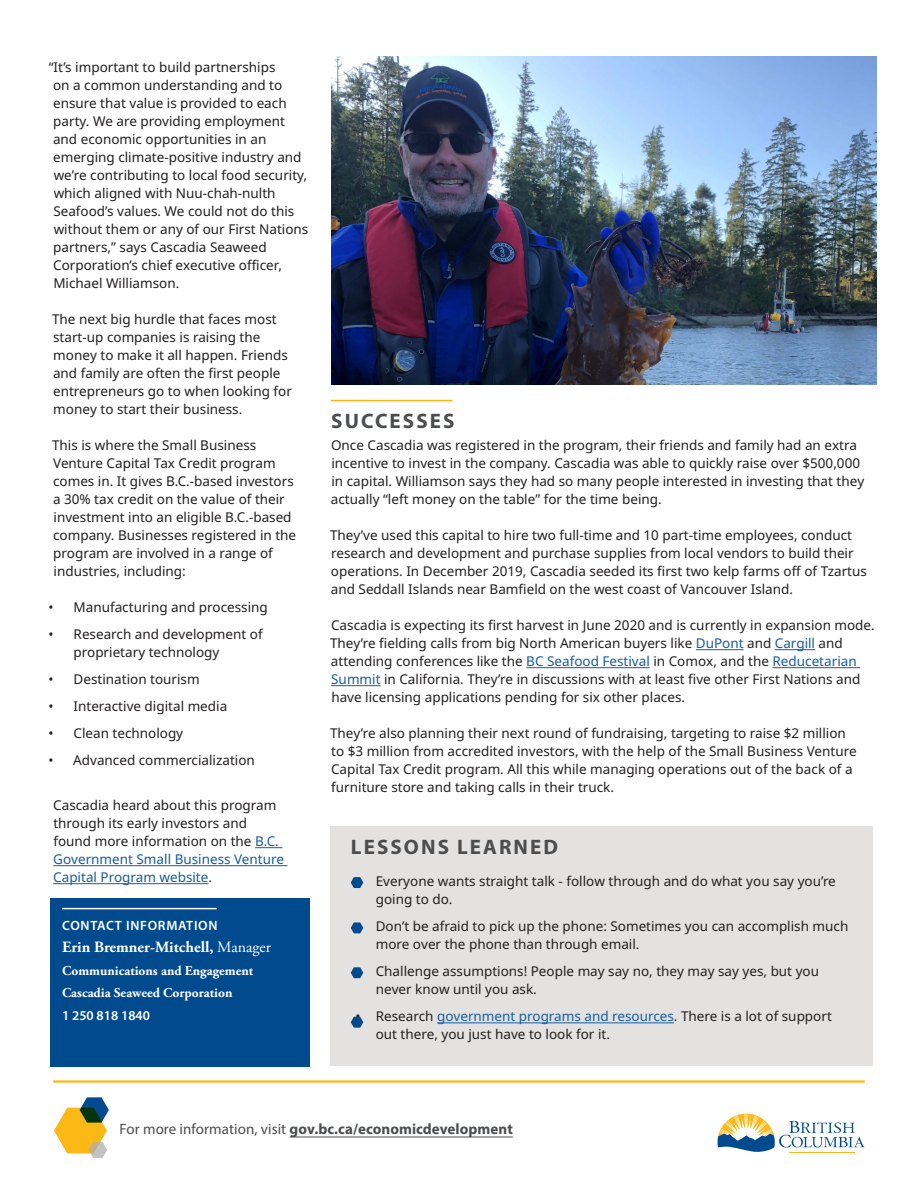
<style>
.page{position:relative;width:918px;height:1188px;background:#fff}
.page>*{position:absolute;margin:0;border:0;box-sizing:border-box;transform-origin:0 0}
.heading{font:700 21px "Myriad Pro";letter-spacing:.1em;color:#4b4d4f}
.t1{font:700 15.75px "Adobe Garamond Pro";color:#fff}
.t2{font:700 15px "Myriad Pro";letter-spacing:.005em;color:#4b4d4f}
.body{font:13.5px/18px "BC Sans";color:#231f20}
.t3{font:700 13.5px "Adobe Garamond Pro";color:#fff}
.subhead{font:600 13.5px "Myriad Pro";letter-spacing:.045em;color:#fff}
.subhead-2{font:600 13.5px "Myriad Pro";color:#fff}
.s1{color:#175d9e}
.s2{font-weight:400}
</style>
<div class="page">
<div style="left:50px;top:899px;width:259px;height:168px;background:#004a8d"></div>
<hr style="left:54px;top:1080px;width:810px;height:3px;background:#fcb814">
<svg style="left:54px;top:1097px;width:55px;height:61px"></svg>
<hr style="left:789px;top:1152px;width:66px;height:1px;background:#fcb814">
<svg style="left:718px;top:1114px;width:146px;height:38px"></svg>
<hr style="left:290px;top:1137px;width:223px;height:1px;background:#4b4d4f">
<svg style="left:255px;top:847px;width:27px;height:1px"></svg>
<hr style="left:53px;top:865px;width:235px;height:1px;background:#175d9e">
<hr style="left:53px;top:883px;width:155px;height:1px;background:#175d9e">
<hr style="left:62px;top:908px;width:155px;height:1px;background:#fff">
<div style="left:331px;top:826px;width:542px;height:240px;background:#e3e2e1"></div>
<hr style="left:437px;top:1023px;width:237px;height:1px;background:#175d9e">
<svg style="left:351px;top:877px;width:12px;height:11px"></svg>
<svg style="left:351px;top:922px;width:12px;height:11px"></svg>
<svg style="left:351px;top:967px;width:12px;height:11px"></svg>
<svg style="left:351px;top:1017px;width:12px;height:11px"></svg>
<hr style="left:331px;top:400px;width:122px;height:1px;background:#fcb814">
<hr style="left:696px;top:649px;width:48px;height:1px;background:#175d9e">
<hr style="left:775px;top:649px;width:40px;height:1px;background:#175d9e">
<hr style="left:526px;top:667px;width:124px;height:1px;background:#175d9e">
<hr style="left:773px;top:667px;width:87px;height:1px;background:#175d9e">
<hr style="left:331px;top:685px;width:50px;height:1px;background:#175d9e">
<img style="left:332px;top:56px;width:544px;height:328px">
<p class="body" style="left:53px;top:58px;width:257px;text-indent:-4px">“It’s important to build partnerships<br>on a common understanding and to ensure that value is provided to each party. We are providing employment and economic opportunities in an emerging climate-positive industry and we’re contributing to local food security, which aligned with Nuu-chah-nulth Seafood’s values. We could not do this without them or any of our First Nations partners,” says Cascadia Seaweed Corporation’s chief executive officer, Michael Williamson.</p>
<p class="body" style="left:52px;top:310px;width:241px">The next big hurdle that faces most start-up companies is raising the money to make it all happen. Friends and family are often the first people entrepreneurs go to when looking for money to start their business.</p>
<p class="body" style="left:52px;top:436px;width:246px">This is where the Small Business Venture Capital Tax Credit program comes in. It gives B.C.-based investors a 30% tax credit on the value of their investment into an eligible B.C.-based company. Businesses registered in the program are involved in a range of industries, including:</p>
<p class="body" style="left:48px;top:598px;width:221px">• Manufacturing and processing</p>
<p class="body" style="left:74px;top:625px;width:191px;text-indent:-25px">• Research and development of proprietary technology</p>
<p class="body" style="left:48px;top:670px;width:153px">• Destination tourism</p>
<p class="body" style="left:48px;top:697px;width:180px">• Interactive digital media</p>
<p class="body" style="left:48px;top:724px;width:136px">• Clean technology</p>
<p class="body" style="left:48px;top:751px;width:208px">• Advanced commercialization</p>
<p class="body" style="left:53px;top:796px;width:232px">Cascadia heard about this program through its early investors and found more information on the <span class="s1">B.C.<br>Government Small Business Venture<br>Capital Program website</span>.</p>
<p class="subhead" style="left:62px;top:916px;width:157px">CONTACT INFORMATION</p>
<p class="t1" style="left:62px;top:938px;width:210px">Erin Bremner-Mitchell, <span class="s2">Manager</span></p>
<p class="t3" style="left:62px;top:962px;width:193px">Communications and Engagement</p>
<p class="t3" style="left:62px;top:985px;width:172px">Cascadia Seaweed Corporation</p>
<p class="subhead-2" style="left:62px;top:1006px;width:89px">1 250 818 1840</p>
<p class="heading" style="left:331px;top:408px;width:125px">SUCCESSES</p>
<p class="body" style="left:331px;top:436px;width:535px">Once Cascadia was registered in the program, their friends and family had an extra incentive to invest in the company. Cascadia was able to quickly raise over $500,000 in capital. Williamson says they had so many people interested in investing that they actually “left money on the table” for the time being.</p>
<p class="body" style="left:330px;top:526px;width:538px">They’ve used this capital to hire two full-time and 10 part-time employees, conduct research and development and purchase supplies from local vendors to build their operations. In December 2019, Cascadia seeded its first two kelp farms off of Tzartus and Seddall Islands near Bamfield on the west coast of Vancouver Island.</p>
<p class="body" style="left:330px;top:616px;width:546px">Cascadia is expecting its first harvest in June 2020 and is currently in expansion mode.<br>They’re fielding calls from big North American buyers like <span class="s1">DuPont</span> and <span class="s1">Cargill</span> and attending conferences like the <span class="s1">BC Seafood Festival</span> in Comox, and the <span class="s1">Reducetarian Summit</span> in California. They’re in discussions with at least five other First Nations and have licensing applications pending for six other places.</p>
<p class="body" style="left:330px;top:724px;width:528px">They’re also planning their next round of fundraising, targeting to raise $2 million to $3 million from accredited investors, with the help of the Small Business Venture Capital Tax Credit program. All this while managing operations out of the back of a furniture store and taking calls in their truck.</p>
<p class="heading" style="left:351px;top:833px;width:209px">LESSONS LEARNED</p>
<p class="body" style="left:376px;top:873px;width:462px;text-indent:-20px">• Everyone wants straight talk - follow through and do what you say you’re going to do.</p>
<p class="body" style="left:376px;top:918px;width:474px;text-indent:-20px">• Don’t be afraid to pick up the phone: Sometimes you can accomplish much more over the phone than through email.</p>
<p class="body" style="left:376px;top:963px;width:445px;text-indent:-20px">• Challenge assumptions! People may say no, they may say yes, but you never know until you ask.</p>
<p class="body" style="left:376px;top:1008px;width:458px;text-indent:-20px">• Research <span class="s1">government programs and resources</span>. There is a lot of support out there, you just have to look for it.</p>
<p class="t2" style="left:120px;top:1119px;width:395px"><span class="s2">For more information, visit</span> gov.bc.ca/economicdevelopment</p>
</div>
